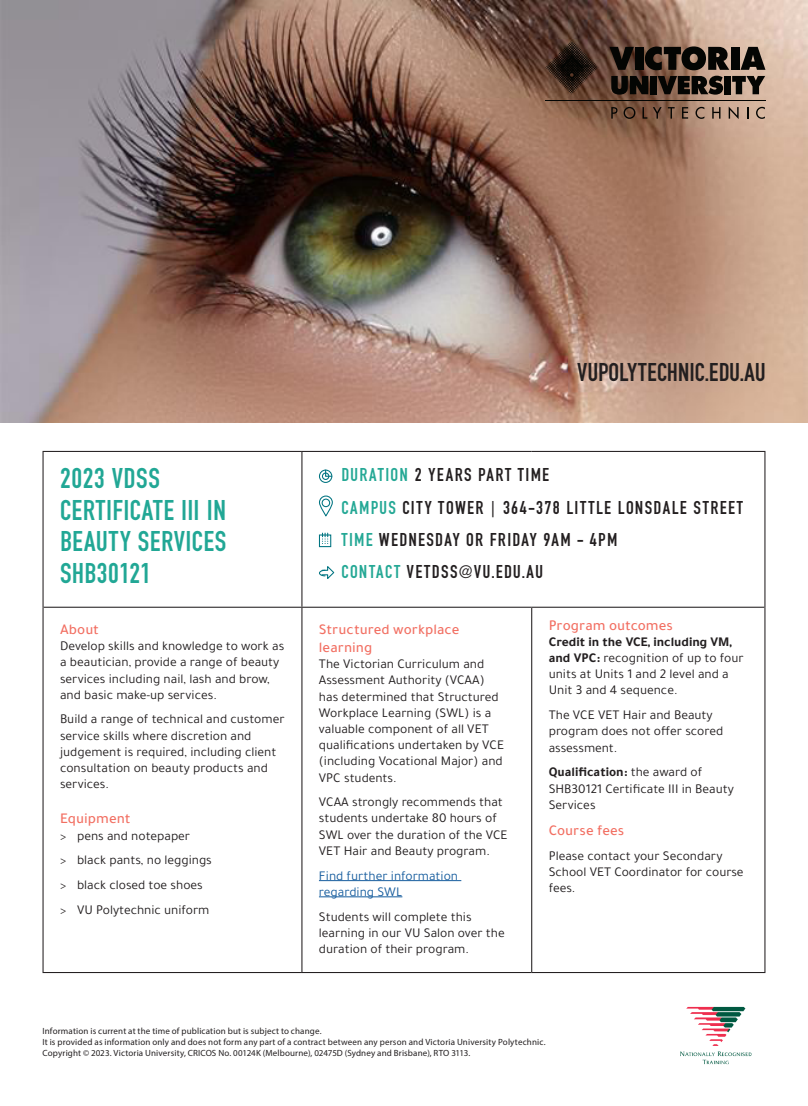
<style>
.page{position:relative;width:808px;height:1106px;background:#fff}
.page>*{position:absolute;margin:0;border:0;box-sizing:border-box;transform-origin:0 0}
.VUP_Main_Sub_Heading{font:30px/31.5px "Engschrift DIND";letter-spacing:.02em;color:#21a795;text-align:justify}
.VUP_Front_-_URL{font:27px "Engschrift DIND";letter-spacing:.005em;color:#231f20}
.VUP_Course_Info{font:19.5px "Engschrift DIND";letter-spacing:.075em;color:#231f20}
.VUP_Body_Sub_Heading{font:500 15px/18px "Tajawal";letter-spacing:.005em;color:#f26f62}
.VUP_Body{font:500 15px "Tajawal";color:#f26f62}
.VUP_Body-2{font:13.5px/16.2px "Tajawal";color:#231f20}
.VUP_Body_Intro{font:13.5px/16.2px "Tajawal";color:#231f20}
.VUP_Body-3{font:13.5px/16.2px "Tajawal";color:#175d9e}
.VUP_Disclaimer{font:9px/10.8px "Myriad Pro";letter-spacing:.015em;color:#231f20}
.s1{font-family:"Myriad Pro";font-size:10.5px}
.s2{color:#24a895}
.s3{font-weight:700}
</style>
<div class="page">
<img style="left:0;top:0;width:808px;height:422px">
<svg style="left:609px;top:47px;width:25px;height:23px"></svg>
<div style="left:635px;top:47px;width:9px;height:23px;background:#040503"></div>
<svg style="left:645px;top:46px;width:84px;height:24px;background:#3d3129"></svg>
<div style="left:731px;top:47px;width:8px;height:23px;background:#040503"></div>
<svg style="left:740px;top:47px;width:25px;height:23px"></svg>
<svg style="left:611px;top:76px;width:37px;height:19px"></svg>
<div style="left:650px;top:76px;width:7px;height:18px;background:#040503"></div>
<svg style="left:658px;top:76px;width:65px;height:19px"></svg>
<div style="left:724px;top:76px;width:7px;height:18px;background:#040503"></div>
<svg style="left:732px;top:76px;width:33px;height:18px"></svg>
<svg style="left:545px;top:40px;width:54px;height:54px;background:#422d23"></svg>
<hr style="left:545px;top:100px;width:220px;height:1px;background:#040503">
<svg style="left:611px;top:107px;width:6px;height:12px"></svg>
<svg style="left:623px;top:107px;width:12px;height:12px"></svg>
<svg style="left:642px;top:107px;width:5px;height:12px"></svg>
<svg style="left:653px;top:107px;width:9px;height:12px"></svg>
<svg style="left:668px;top:107px;width:7px;height:12px"></svg>
<svg style="left:682px;top:107px;width:6px;height:12px"></svg>
<svg style="left:695px;top:107px;width:9px;height:12px"></svg>
<svg style="left:712px;top:107px;width:8px;height:12px"></svg>
<svg style="left:729px;top:107px;width:9px;height:12px"></svg>
<svg style="left:747px;top:107px;width:1px;height:12px"></svg>
<svg style="left:756px;top:107px;width:9px;height:12px"></svg>
<hr style="left:43px;top:451px;width:259px;height:1px;background:#231f20">
<hr style="left:43px;top:452px;width:1px;height:155px;background:#231f20">
<hr style="left:302px;top:451px;width:230px;height:1px;background:#231f20">
<hr style="left:532px;top:451px;width:233px;height:1px;background:#231f20">
<hr style="left:764px;top:452px;width:1px;height:155px;background:#231f20">
<hr style="left:301px;top:452px;width:1px;height:154px;background:#231f20">
<hr style="left:44px;top:606px;width:258px;height:2px;background:#231f20">
<hr style="left:302px;top:606px;width:230px;height:2px;background:#231f20">
<hr style="left:301px;top:608px;width:1px;height:364px;background:#231f20">
<hr style="left:532px;top:606px;width:232px;height:2px;background:#231f20">
<hr style="left:531px;top:608px;width:1px;height:364px;background:#231f20">
<hr style="left:43px;top:607px;width:1px;height:365px;background:#231f20">
<hr style="left:764px;top:607px;width:1px;height:365px;background:#231f20">
<hr style="left:43px;top:972px;width:259px;height:1px;background:#231f20">
<hr style="left:302px;top:972px;width:230px;height:1px;background:#231f20">
<hr style="left:532px;top:972px;width:233px;height:1px;background:#231f20">
<div style="left:319px;top:469px;width:13px;height:14px;border:1px solid #007481;border-radius:50%"></div>
<svg style="left:325px;top:469px;width:8px;height:8px"></svg>
<div style="left:322px;top:472px;width:7px;height:8px;border:1px solid #007481;border-radius:50%"></div>
<div style="left:319px;top:495px;width:14px;height:21px;border:1px solid #007481;border-radius:6px"></div>
<div style="left:322px;top:498px;width:8px;height:9px;border:1px solid #007481;border-radius:50%"></div>
<div style="left:319px;top:534px;width:12px;height:13px;border:1px solid #007481"></div>
<svg style="left:322px;top:533px;width:6px;height:11px"></svg>
<svg style="left:319px;top:566px;width:16px;height:13px"></svg>
<hr style="left:319px;top:880px;width:142px;height:1px;background:#175d9e">
<hr style="left:319px;top:896px;width:83px;height:1px;background:#175d9e">
<img style="left:680px;top:1006px;width:72px;height:59px">
<p class="VUP_Main_Sub_Heading" style="left:60px;top:463px;width:101px">2023 VDSS</p>
<p class="VUP_Main_Sub_Heading" style="left:60px;top:495px;width:168px">CERTIFICATE III IN BEAUTY SERVICES SHB30121</p>
<p class="VUP_Body_Sub_Heading" style="left:60px;top:620px;width:41px">About</p>
<p class="VUP_Body_Intro" style="left:60px;top:638px;width:226px">Develop skills and knowledge to work as a beautician, provide a range of beauty services including nail, lash and brow, and basic make-up services.</p>
<p class="VUP_Body_Intro" style="left:60px;top:711px;width:226px">Build a range of technical and customer service skills where discretion and judgement is required, including client consultation on beauty products and services.</p>
<p class="VUP_Body_Sub_Heading" style="left:60px;top:809px;width:72px">Equipment</p>
<p class="VUP_Body-2" style="left:60px;top:827px;width:132px"><span class="s1">&gt;</span> pens and notepaper</p>
<p class="VUP_Body-2" style="left:60px;top:852px;width:153px"><span class="s1">&gt;</span> black pants, no leggings</p>
<p class="VUP_Body-2" style="left:60px;top:876px;width:144px"><span class="s1">&gt;</span> black closed toe shoes</p>
<p class="VUP_Body-2" style="left:60px;top:901px;width:151px"><span class="s1">&gt;</span> VU Polytechnic uniform</p>
<p class="VUP_Front_-_URL" style="left:577px;top:358px;width:189px">VUPOLYTECHNIC.EDU.AU</p>
<p class="VUP_Course_Info" style="left:341px;top:464px;width:209px"><span class="s2">DURATION</span> 2 YEARS PART TIME</p>
<p class="VUP_Course_Info" style="left:341px;top:497px;width:403px"><span class="s2">CAMPUS</span> CITY TOWER | 364-378 LITTLE LONSDALE STREET</p>
<p class="VUP_Course_Info" style="left:341px;top:529px;width:277px"><span class="s2">TIME</span> WEDNESDAY OR FRIDAY 9AM - 4PM</p>
<p class="VUP_Course_Info" style="left:341px;top:561px;width:203px"><span class="s2">CONTACT</span> VETDSS@VU.EDU.AU</p>
<p class="VUP_Body_Sub_Heading" style="left:319px;top:620px;width:142px">Structured workplace learning</p>
<p class="VUP_Body-2" style="left:319px;top:656px;width:187px">The Victorian Curriculum and<br>Assessment Authority (VCAA) has determined that Structured<br>Workplace Learning (SWL) is a valuable component of all VET qualifications undertaken by VCE (including Vocational Major) and<br>VPC students.</p>
<p class="VUP_Body-2" style="left:319px;top:794px;width:190px">VCAA strongly recommends that students undertake 80 hours of<br>SWL over the duration of the VCE<br>VET Hair and Beauty program.</p>
<p class="VUP_Body-3" style="left:319px;top:867px;width:141px">Find further information regarding SWL</p>
<p class="VUP_Body-2" style="left:319px;top:908px;width:187px">Students will complete this learning in our VU Salon over the duration of their program.</p>
<p class="VUP_Body_Sub_Heading" style="left:549px;top:616px;width:126px">Program outcomes</p>
<p class="VUP_Body-2" style="left:549px;top:633px;width:196px"><span class="s3">Credit in the VCE, including VM, and VPC:</span> recognition of up to four units at Units 1 and 2 level and a<br>Unit 3 and 4 sequence.</p>
<p class="VUP_Body-2" style="left:549px;top:707px;width:176px">The VCE VET Hair and Beauty program does not offer scored assessment.</p>
<p class="VUP_Body-2" style="left:549px;top:764px;width:187px"><span class="s3">Qualification:</span> the award of<br>SHB30121 Certificate III in Beauty<br>Services</p>
<p class="VUP_Body" style="left:549px;top:820px;width:77px">Course fees</p>
<p class="VUP_Body_Intro" style="left:549px;top:847px;width:196px">Please contact your Secondary<br>School VET Coordinator for course fees.</p>
<p class="VUP_Disclaimer" style="left:43px;top:1025px;width:281px">Information is current at the time of publication but is subject to change.</p>
<p class="VUP_Disclaimer" style="left:43px;top:1036px;width:504px">It is provided as information only and does not form any part of a contract between any person and Victoria University Polytechnic.<br>Copyright © 2023. Victoria University, CRICOS No. 00124K (Melbourne), 02475D (Sydney and Brisbane), RTO 3113.</p>
</div>
